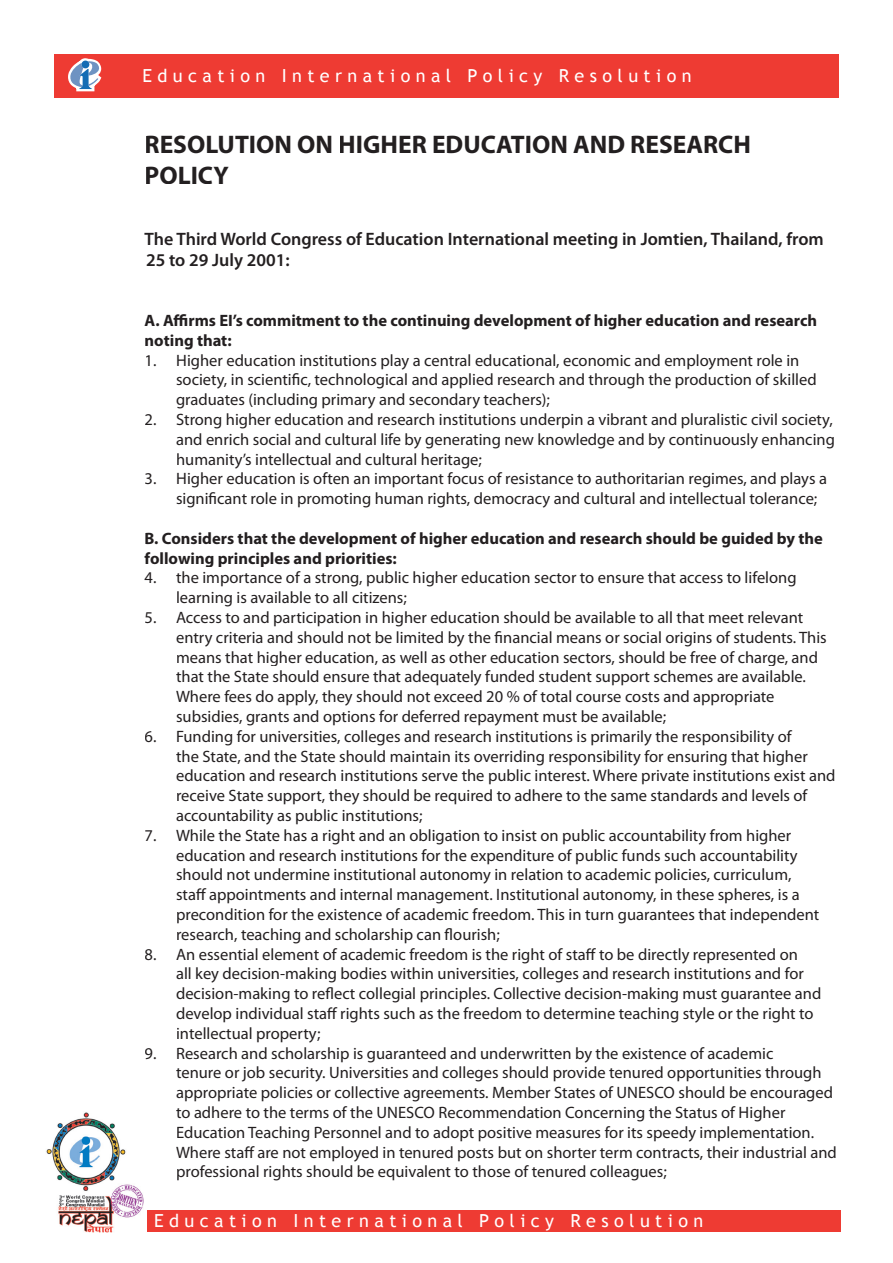
<style>
.page{position:relative;width:893px;height:1263px;background:#fff}
.page>*{position:absolute;margin:0;border:0;box-sizing:border-box;transform-origin:0 0}
.t1{font:700 25.5px/30.6px "Myriad Pro";color:#231f20}
.t2{font:600 18px/21.6px "Myriad Pro";color:#231f20}
.t3{font:18px "Trebuchet MS";color:#fff}
.t4{font:16.5px/19.8px "Myriad Pro";color:#231f20}
.t5{font:700 16.5px/19.8px "Myriad Pro";color:#231f20}
</style>
<div class="page">
<div style="left:147px;top:1210px;width:693px;height:22px;background:#ee3b33"></div>
<div style="left:54px;top:54px;width:785px;height:43px;background:#ee3b33"></div>
<svg style="left:68px;top:58px;width:33px;height:33px"></svg>
<img style="left:46px;top:1112px;width:98px;height:121px">
<p class="t3" style="left:142px;top:65px;width:551px">E d u c a t i o n I n t e r n a t i o n a l P o l i c y R e s o l u t i o n</p>
<h1 class="t1" style="left:145px;top:130px;width:608px">RESOLUTION ON HIGHER EDUCATION AND RESEARCH<br>POLICY</h1>
<p class="t2" style="left:145px;top:228px;width:681px">The Third World Congress of Education International meeting in Jomtien, Thailand, from<br>25 to 29 July 2001:</p>
<p class="t5" style="left:145px;top:311px;width:674px">A. Affirms EI’s commitment to the continuing development of higher education and research noting that:</p>
<p class="t4" style="left:176px;top:350px;width:642px;text-indent:-32px">1. Higher education institutions play a central educational, economic and employment role in society, in scientific, technological and applied research and through the production of skilled graduates (including primary and secondary teachers);</p>
<p class="t4" style="left:176px;top:410px;width:660px;text-indent:-32px">2. Strong higher education and research institutions underpin a vibrant and pluralistic civil society, and enrich social and cultural life by generating new knowledge and by continuously enhancing humanity’s intellectual and cultural heritage;</p>
<p class="t4" style="left:176px;top:469px;width:652px;text-indent:-32px">3. Higher education is often an important focus of resistance to authoritarian regimes, and plays a significant role in promoting human rights, democracy and cultural and intellectual tolerance;</p>
<p class="t5" style="left:145px;top:528px;width:680px">B. Considers that the development of higher education and research should be guided by the following principles and priorities:</p>
<p class="t4" style="left:176px;top:568px;width:622px;text-indent:-32px">4. the importance of a strong, public higher education sector to ensure that access to lifelong learning is available to all citizens;</p>
<p class="t4" style="left:176px;top:608px;width:652px;text-indent:-32px">5. Access to and participation in higher education should be available to all that meet relevant entry criteria and should not be limited by the financial means or social origins of students. This means that higher education, as well as other education sectors, should be free of charge, and that the State should ensure that adequately funded student support schemes are available.<br>Where fees do apply, they should not exceed 20 % of total course costs and appropriate subsidies, grants and options for deferred repayment must be available;</p>
<p class="t4" style="left:176px;top:727px;width:661px;text-indent:-32px">6. Funding for universities, colleges and research institutions is primarily the responsibility of<br>the State, and the State should maintain its overriding responsibility for ensuring that higher education and research institutions serve the public interest. Where private institutions exist and receive State support, they should be required to adhere to the same standards and levels of accountability as public institutions;</p>
<p class="t4" style="left:176px;top:826px;width:645px;text-indent:-32px">7. While the State has a right and an obligation to insist on public accountability from higher education and research institutions for the expenditure of public funds such accountability should not undermine institutional autonomy in relation to academic policies, curriculum, staff appointments and internal management. Institutional autonomy, in these spheres, is a precondition for the existence of academic freedom. This in turn guarantees that independent research, teaching and scholarship can flourish;</p>
<p class="t4" style="left:176px;top:944px;width:647px;text-indent:-32px">8. An essential element of academic freedom is the right of staff to be directly represented on<br>all key decision-making bodies within universities, colleges and research institutions and for decision-making to reflect collegial principles. Collective decision-making must guarantee and develop individual staff rights such as the freedom to determine teaching style or the right to intellectual property;</p>
<p class="t4" style="left:176px;top:1043px;width:662px;text-indent:-32px">9. Research and scholarship is guaranteed and underwritten by the existence of academic<br>tenure or job security. Universities and colleges should provide tenured opportunities through appropriate policies or collective agreements. Member States of UNESCO should be encouraged to adhere to the terms of the UNESCO Recommendation Concerning the Status of Higher Education Teaching Personnel and to adopt positive measures for its speedy implementation.<br>Where staff are not employed in tenured posts but on shorter term contracts, their industrial and professional rights should be equivalent to those of tenured colleagues;</p>
<p class="t3" style="left:154px;top:1209px;width:551px">E d u c a t i o n I n t e r n a t i o n a l P o l i c y R e s o l u t i o n</p>
</div>
